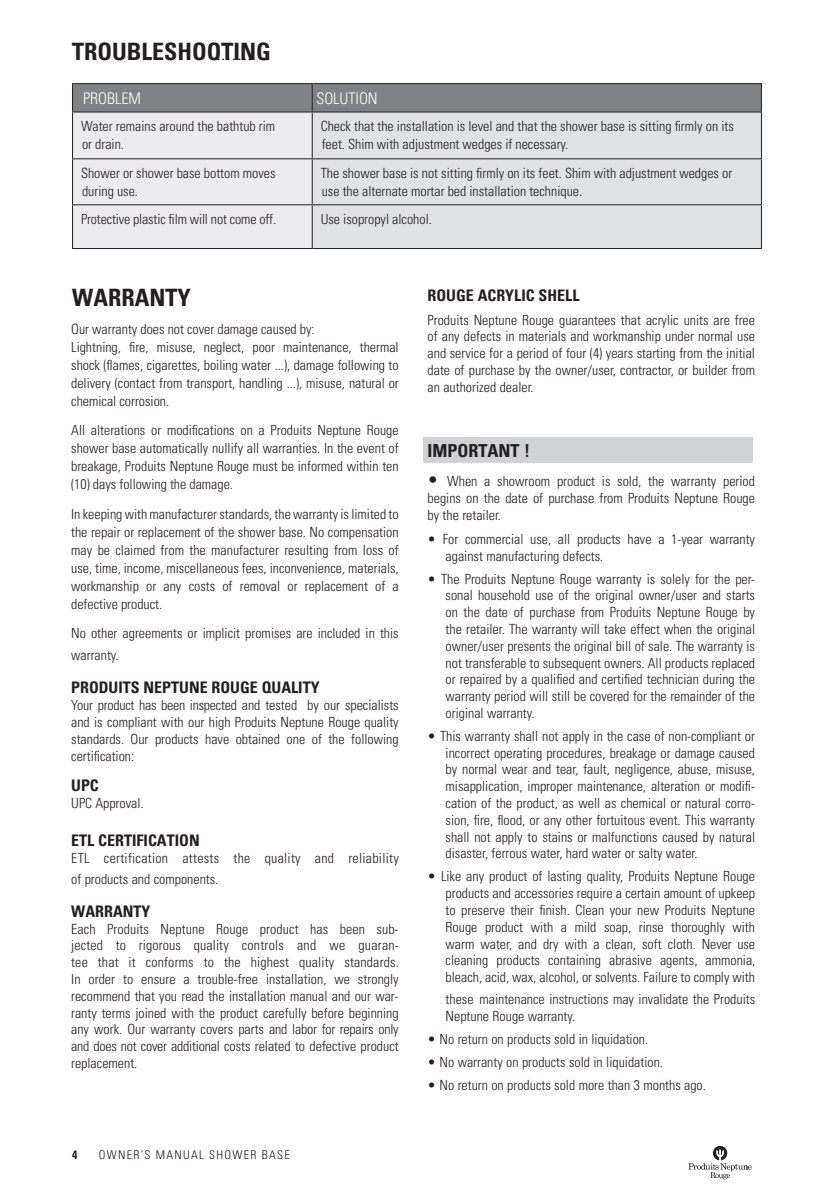
<style>
.page{position:relative;width:834px;height:1191px;background:#fff}
.page>*{position:absolute;margin:0;border:0;box-sizing:border-box;transform-origin:0 0}
.t1{font:700 condensed 24px "Univers";color:#231f20}
.t2{font:700 condensed 18px "Univers";color:#231f20}
.t3{font:700 condensed 16px "Univers";color:#231f20}
.t4{font:300 condensed 16px "Univers";color:#fff}
.t5{font:300 condensed 14px/16.8px "Univers";color:#231f20;text-align:justify}
.t6{font:300 condensed 14px/21.6px "Univers";letter-spacing:.02em;color:#231f20}
.t7{font:300 condensed 12px "Univers";letter-spacing:.11em;color:#231f20}
.t8{font:700 condensed 12px "Univers";color:#231f20}
.s1{font-size:18px}
</style>
<div class="page">
<svg style="left:688px;top:1146px;width:63px;height:33px"></svg>
<div style="left:423px;top:437px;width:329px;height:26px;background:#d1d2d4"></div>
<svg style="left:218px;top:58px;width:32px;height:2px"></svg>
<hr style="left:72px;top:83px;width:240px;height:1px;background:#231f20">
<hr style="left:312px;top:83px;width:449px;height:1px;background:#231f20">
<svg style="left:72px;top:84px;width:689px;height:164px;background:#d2d3d5"></svg>
<hr style="left:72px;top:111px;width:240px;height:1px;background:#231f20">
<hr style="left:72px;top:112px;width:1px;height:46px;background:#231f20">
<hr style="left:312px;top:111px;width:449px;height:1px;background:#231f20">
<hr style="left:312px;top:112px;width:1px;height:46px;background:#231f20">
<hr style="left:760px;top:112px;width:1px;height:46px;background:#231f20">
<hr style="left:72px;top:158px;width:240px;height:1px;background:#231f20">
<hr style="left:72px;top:159px;width:1px;height:45px;background:#231f20">
<hr style="left:312px;top:158px;width:449px;height:1px;background:#231f20">
<hr style="left:312px;top:159px;width:1px;height:45px;background:#231f20">
<hr style="left:760px;top:159px;width:1px;height:45px;background:#231f20">
<hr style="left:72px;top:204px;width:240px;height:1px;background:#231f20">
<hr style="left:72px;top:205px;width:1px;height:43px;background:#231f20">
<hr style="left:312px;top:204px;width:449px;height:1px;background:#231f20">
<hr style="left:312px;top:205px;width:1px;height:43px;background:#231f20">
<hr style="left:760px;top:205px;width:1px;height:43px;background:#231f20">
<hr style="left:72px;top:248px;width:240px;height:1px;background:#231f20">
<hr style="left:312px;top:248px;width:449px;height:1px;background:#231f20">
<h1 class="t1" style="left:72px;top:37px;width:200px">TROUBLESHOOTING</h1>
<p class="t4" style="left:83px;top:88px;width:59px">PROBLEM</p>
<p class="t4" style="left:316px;top:88px;width:63px">SOLUTION</p>
<p class="t5" style="left:81px;top:117px;width:196px;line-height:18px">Water remains around the bathtub rim or drain.</p>
<p class="t5" style="left:320px;top:117px;width:414px;line-height:18px">Check that the installation is level and that the shower base is sitting firmly on its feet. Shim with adjustment wedges if necessary.</p>
<p class="t5" style="left:81px;top:164px;width:196px;line-height:18px">Shower or shower base bottom moves during use.</p>
<p class="t5" style="left:320px;top:164px;width:413px;line-height:18px">The shower base is not sitting firmly on its feet. Shim with adjustment wedges or use the alternate mortar bed installation technique.</p>
<p class="t5" style="left:81px;top:211px;width:196px">Protective plastic film will not come off.</p>
<p class="t5" style="left:320px;top:211px;width:113px">Use isopropyl alcohol.</p>
<h1 class="t1" style="left:72px;top:282px;width:120px">WARRANTY</h1>
<p class="t5" style="left:71px;top:320px;width:329px;line-height:18px;text-align:left">Our warranty does not cover damage caused by:<br>Lightning, fire, misuse, neglect, poor maintenance, thermal shock (flames, cigarettes, boiling water ...), damage following to delivery (contact from transport, handling ...), misuse, natural or chemical corrosion.</p>
<p class="t5" style="left:71px;top:421px;width:329px;line-height:18px">All alterations or modifications on a Produits Neptune Rouge shower base automatically nullify all warranties. In the event of breakage, Produits Neptune Rouge must be informed within ten (10) days following the damage.</p>
<p class="t5" style="left:71px;top:505px;width:329px;line-height:18px">In keeping with manufacturer standards, the warranty is limited to the repair or replacement of the shower base. No compensation may be claimed from the manufacturer resulting from loss of use, time, income, miscellaneous fees, inconvenience, materials, workmanship or any costs of removal or replacement of a defective product.</p>
<p class="t5" style="left:71px;top:622px;width:329px;line-height:21.6px">No other agreements or implicit promises are included in this warranty.</p>
<p class="t3" style="left:71px;top:678px;width:250px">PRODUITS NEPTUNE ROUGE QUALITY</p>
<p class="t5" style="left:71px;top:697px;width:329px">Your product has been inspected and tested by our specialists and is compliant with our high Produits Neptune Rouge quality standards. Our products have obtained one of the following certification:</p>
<p class="t3" style="left:71px;top:775px;width:29px">UPC</p>
<p class="t5" style="left:71px;top:794px;width:74px">UPC Approval.</p>
<p class="t3" style="left:71px;top:830px;width:130px">ETL CERTIFICATION</p>
<p class="t6" style="left:71px;top:847px;width:329px">ETL certification attests the quality and reliability of products and components.</p>
<p class="t3" style="left:71px;top:901px;width:81px">WARRANTY</p>
<p class="t5" style="left:71px;top:920px;width:329px">Each Produits Neptune Rouge product has been sub&shy;jected to rigorous quality controls and we guaran&shy;tee that it conforms to the highest quality standards.<br>In order to ensure a trouble-free installation, we strongly recommend that you read the installation manual and our war&shy;ranty terms joined with the product carefully before beginning any work. Our warranty covers parts and labor for repairs only and does not cover additional costs related to defective product replacement.</p>
<p class="t8" style="left:72px;top:1147px;width:7px">4</p>
<p class="t7" style="left:99px;top:1147px;width:193px">OWNER’S MANUAL SHOWER BASE</p>
<p class="t3" style="left:427px;top:285px;width:153px">ROUGE ACRYLIC SHELL</p>
<p class="t5" style="left:427px;top:311px;width:329px">Produits Neptune Rouge guarantees that acrylic units are free of any defects in materials and workmanship under normal use and service for a period of four (4) years starting from the initial date of purchase by the owner/user, contractor, or builder from an authorized dealer.</p>
<p class="t2" style="left:427px;top:440px;width:104px">IMPORTANT !</p>
<p class="t5" style="left:427px;top:473px;width:329px"><span class="s1">•</span> When a showroom product is sold, the warranty period begins on the date of purchase from Produits Neptune Rouge by the retailer.</p>
<p class="t5" style="left:445px;top:530px;width:311px;text-indent:-18px">• For commercial use, all products have a 1-year warranty against manufacturing defects.</p>
<p class="t5" style="left:445px;top:570px;width:311px;text-indent:-18px">• The Produits Neptune Rouge warranty is solely for the per&shy;sonal household use of the original owner/user and starts on the date of purchase from Produits Neptune Rouge by the retailer. The warranty will take effect when the original owner/user presents the original bill of sale. The warranty is not transferable to subsequent owners. All products replaced or repaired by a qualified and certified technician during the warranty period will still be covered for the remainder of the original warranty.</p>
<p class="t5" style="left:445px;top:727px;width:311px;text-indent:-18px">• This warranty shall not apply in the case of non-compliant or incorrect operating procedures, breakage or damage caused by normal wear and tear, fault, negligence, abuse, misuse, misapplication, improper maintenance, alteration or modifi&shy;cation of the product, as well as chemical or natural corro&shy;sion, fire, flood, or any other fortuitous event. This warranty shall not apply to stains or malfunctions caused by natural disaster, ferrous water, hard water or salty water.</p>
<p class="t5" style="left:445px;top:868px;width:311px;text-indent:-18px">• Like any product of lasting quality, Produits Neptune Rouge products and accessories require a certain amount of upkeep to preserve their finish. Clean your new Produits Neptune Rouge product with a mild soap, rinse thoroughly with warm water, and dry with a clean, soft cloth. Never use cleaning products containing abrasive agents, ammonia, bleach, acid, wax, alcohol, or solvents. Failure to comply with</p>
<p class="t5" style="left:445px;top:990px;width:311px">these maintenance instructions may invalidate the Produits<br>Neptune Rouge warranty.</p>
<p class="t5" style="left:427px;top:1030px;width:222px">• No return on products sold in liquidation.</p>
<p class="t5" style="left:427px;top:1053px;width:237px">• No warranty on products sold in liquidation.</p>
<p class="t5" style="left:427px;top:1076px;width:280px">• No return on products sold more than 3 months ago.</p>
</div>
